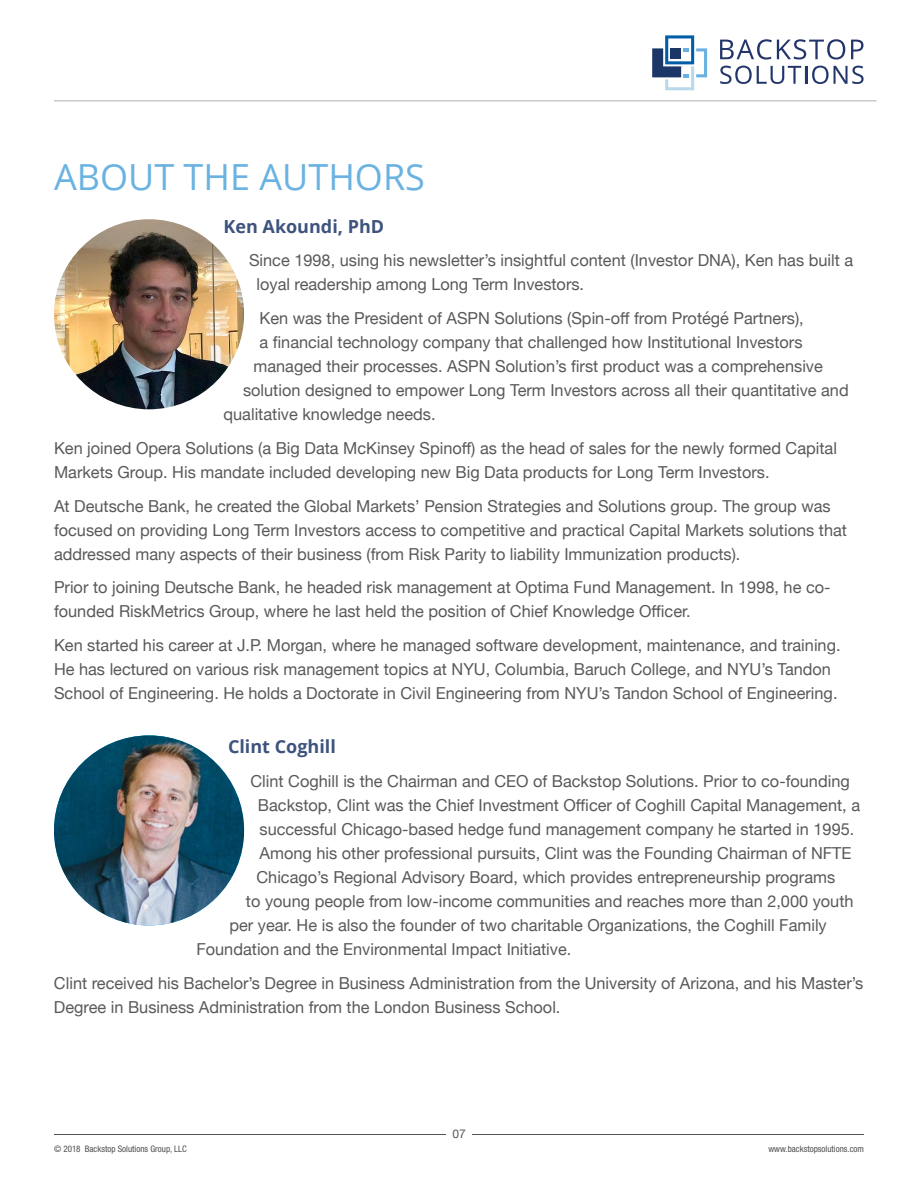
<style>
.page{position:relative;width:918px;height:1188px;background:#fff}
.page>*{position:absolute;margin:0;border:0;box-sizing:border-box;transform-origin:0 0}
.t1{font:36px "Open Sans";color:#6ab2e2}
.t2{font:700 18px "Open Sans";color:#3e537d}
.t3{font:16.5px/24px "Helvetica Neue";color:#58595b}
.t4{font:12px "Helvetica Neue";color:#58595b}
.t5{font:condensed 9px "Helvetica Neue LT Std";color:#000}
</style>
<div class="page">
<hr style="left:54px;top:100px;width:823px;height:1px;background:#aaadaf">
<hr style="left:54px;top:1134px;width:810px;height:1px;background:#000">
<svg style="left:652px;top:35px;width:55px;height:55px"></svg>
<svg style="left:720px;top:39px;width:125px;height:21px"></svg>
<svg style="left:851px;top:40px;width:13px;height:19px"></svg>
<svg style="left:720px;top:66px;width:144px;height:18px"></svg>
<img style="left:54px;top:219px;width:190px;height:190px;border-radius:95px">
<img style="left:54px;top:735px;width:190px;height:191px;border-radius:95px">
<div style="left:446px;top:1122px;width:26px;height:25px;background:#fff"></div>
<h1 class="t1" style="left:54px;top:152px;width:373px">ABOUT THE AUTHORS</h1>
<p class="t2" style="left:224px;top:214px;width:162px">Ken Akoundi, PhD</p>
<p class="t3" style="left:256px;top:250px;width:598px;text-indent:-7px">Since 1998, using his newsletter’s insightful content (Investor DNA), Ken has built a loyal readership among Long Term Investors.</p>
<p class="t3" style="left:260px;top:307px;width:546px">Ken was the President of ASPN Solutions (Spin-off from Protégé Partners),</p>
<p class="t3" style="left:260px;top:331px;width:545px">a financial technology company that challenged how Institutional Investors</p>
<p class="t3" style="left:254px;top:355px;width:571px">managed their processes. ASPN Solution’s first product was a comprehensive</p>
<p class="t3" style="left:243px;top:379px;width:607px">solution designed to empower Long Term Investors across all their quantitative and</p>
<p class="t3" style="left:224px;top:403px;width:214px">qualitative knowledge needs.</p>
<p class="t3" style="left:54px;top:437px;width:785px">Ken joined Opera Solutions (a Big Data McKinsey Spinoff) as the head of sales for the newly formed Capital<br>Markets Group. His mandate included developing new Big Data products for Long Term Investors.</p>
<p class="t3" style="left:54px;top:495px;width:795px">At Deutsche Bank, he created the Global Markets’ Pension Strategies and Solutions group. The group was focused on providing Long Term Investors access to competitive and practical Capital Markets solutions that addressed many aspects of their business (from Risk Parity to liability Immunization products).</p>
<p class="t3" style="left:54px;top:577px;width:778px">Prior to joining Deutsche Bank, he headed risk management at Optima Fund Management. In 1998, he co&shy;founded RiskMetrics Group, where he last held the position of Chief Knowledge Officer.</p>
<p class="t3" style="left:54px;top:634px;width:788px">Ken started his career at J.P. Morgan, where he managed software development, maintenance, and training.<br>He has lectured on various risk management topics at NYU, Columbia, Baruch College, and NYU’s Tandon<br>School of Engineering. He holds a Doctorate in Civil Engineering from NYU’s Tandon School of Engineering.</p>
<p class="t2" style="left:228px;top:734px;width:109px">Clint Coghill</p>
<p class="t3" style="left:250px;top:770px;width:601px">Clint Coghill is the Chairman and CEO of Backstop Solutions. Prior to co-founding</p>
<p class="t3" style="left:258px;top:794px;width:604px">Backstop, Clint was the Chief Investment Officer of Coghill Capital Management, a</p>
<p class="t3" style="left:260px;top:818px;width:596px">successful Chicago-based hedge fund management company he started in 1995.</p>
<p class="t3" style="left:260px;top:842px;width:594px">Among his other professional pursuits, Clint was the Founding Chairman of NFTE</p>
<p class="t3" style="left:256px;top:866px;width:580px">Chicago’s Regional Advisory Board, which provides entrepreneurship programs</p>
<p class="t3" style="left:246px;top:890px;width:609px">to young people from low-income communities and reaches more than 2,000 youth</p>
<p class="t3" style="left:229px;top:914px;width:599px">per year. He is also the founder of two charitable Organizations, the Coghill Family</p>
<p class="t3" style="left:196px;top:938px;width:376px">Foundation and the Environmental Impact Initiative.</p>
<p class="t3" style="left:54px;top:972px;width:811px">Clint received his Bachelor’s Degree in Business Administration from the University of Arizona, and his Master’s<br>Degree in Business Administration from the London Business School.</p>
<p class="t4" style="left:452px;top:1125px;width:15px">07</p>
<p class="t5" style="left:54px;top:1143px;width:134px">© 2018 Backstop Solutions Group, LLC</p>
<p class="t5" style="left:768px;top:1143px;width:97px">www.backstopsolutions.com</p>
</div>
